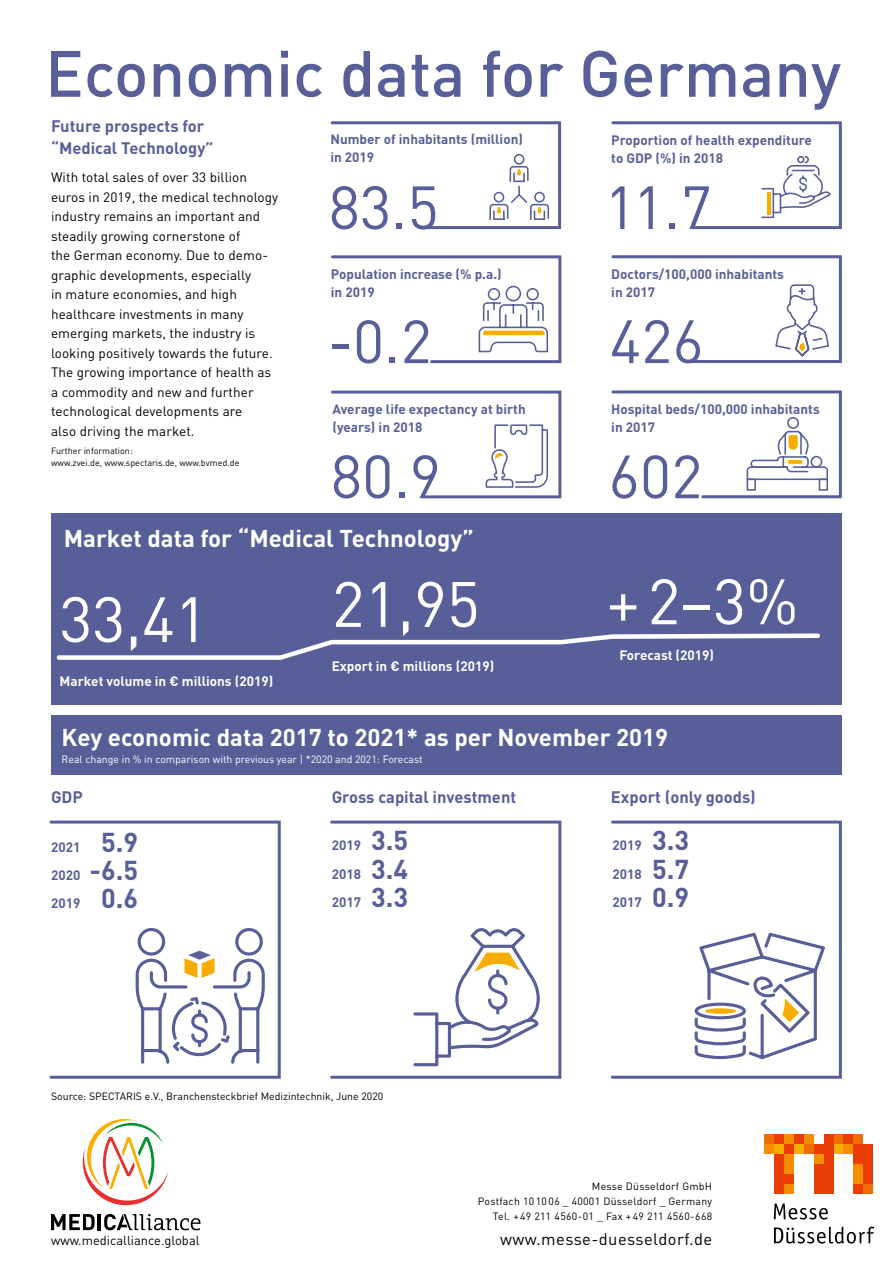
<style>
.page{position:relative;width:893px;height:1263px;background:#fff}
.page>*{position:absolute;margin:0;border:0;box-sizing:border-box;transform-origin:0 0}
.t1{font:500 64.35px "DIN Pro";color:#585f98}
.t2{font:63px "DIN Pro";color:#fff}
.t3{font:60px "DIN Pro";color:#585f98}
.t4{font:700 24px "DIN Pro";color:#fff}
.t5{font:700 16.5px/22.5px "DIN Pro";color:#585f98}
.t6{font:16.5px "DIN Pro";letter-spacing:.025em;color:#000}
.t7{font:13.5px/19.5px "DIN Pro";letter-spacing:.005em;color:#000}
.t8{font:700 13.5px/28px "DIN Pro";color:#585f98}
.t9{font:700 13.5px "DIN Pro";color:#fff}
.t10{font:12.9px "DIN Pro";color:#000}
.t11{font:10.5px/15.5px "DIN Pro";letter-spacing:.01em;color:#000;text-align:right}
.t12{font:10.5px "DIN Pro";color:#fff}
.t13{font:9px/12px "DIN Pro";color:#000}
.s1{font-size:27px}
</style>
<div class="page">
<div style="left:51px;top:513px;width:791px;height:192px;background:#585f98"></div>
<svg style="left:774px;top:1226px;width:100px;height:17px"></svg>
<svg style="left:774px;top:1203px;width:54px;height:16px"></svg>
<div style="left:764px;top:1144px;width:10px;height:10px;background:#f48e00"></div>
<div style="left:774px;top:1134px;width:10px;height:10px;background:#ea3c05"></div>
<div style="left:774px;top:1144px;width:10px;height:10px;background:#f9ac00"></div>
<div style="left:784px;top:1134px;width:10px;height:10px;background:#f48e00"></div>
<div style="left:784px;top:1144px;width:10px;height:10px;background:#ea3c05"></div>
<div style="left:794px;top:1134px;width:10px;height:10px;background:#ea3c05"></div>
<div style="left:794px;top:1144px;width:10px;height:10px;background:#f9ac00"></div>
<div style="left:804px;top:1134px;width:10px;height:10px;background:#f48e00"></div>
<div style="left:804px;top:1144px;width:10px;height:10px;background:#ef6e00"></div>
<div style="left:833px;top:1134px;width:10px;height:10px;background:#ef6e00"></div>
<div style="left:833px;top:1144px;width:10px;height:10px;background:#f9ac00"></div>
<div style="left:843px;top:1134px;width:10px;height:10px;background:#ea3c05"></div>
<div style="left:843px;top:1144px;width:10px;height:10px;background:#f48e00"></div>
<div style="left:853px;top:1134px;width:10px;height:10px;background:#ef6e00"></div>
<div style="left:853px;top:1144px;width:10px;height:20px;background:#ea3c05"></div>
<div style="left:863px;top:1144px;width:10px;height:40px;background:#ea3c05"></div>
<div style="left:774px;top:1154px;width:10px;height:39px;background:#ea3c05"></div>
<div style="left:784px;top:1154px;width:10px;height:20px;background:#f48e00"></div>
<div style="left:784px;top:1174px;width:10px;height:10px;background:#ea3c05"></div>
<div style="left:784px;top:1184px;width:10px;height:9px;background:#f48e00"></div>
<div style="left:853px;top:1164px;width:10px;height:20px;background:#f48e00"></div>
<div style="left:863px;top:1184px;width:10px;height:9px;background:#ef6e00"></div>
<div style="left:764px;top:1134px;width:10px;height:10px;background:#ef6e00"></div>
<div style="left:814px;top:1144px;width:10px;height:10px;background:#ea3c05"></div>
<div style="left:814px;top:1154px;width:10px;height:10px;background:#f48e00"></div>
<div style="left:814px;top:1164px;width:10px;height:29px;background:#ea3c05"></div>
<div style="left:824px;top:1134px;width:9px;height:59px;background:#ea3c05"></div>
<div style="left:853px;top:1184px;width:10px;height:9px;background:#ea3c05"></div>
<svg style="left:330px;top:820px;width:231px;height:259px"></svg>
<svg style="left:50px;top:820px;width:231px;height:259px"></svg>
<svg style="left:611px;top:820px;width:231px;height:259px"></svg>
<div style="left:51px;top:715px;width:791px;height:60px;background:#585f98"></div>
<svg style="left:57px;top:633px;width:763px;height:27px"></svg>
<svg style="left:611px;top:255px;width:231px;height:108px"></svg>
<svg style="left:695px;top:933px;width:130px;height:126px"></svg>
<div style="left:705px;top:1008px;width:31px;height:6px;background:#f9ac00;border-radius:50%"></div>
<svg style="left:611px;top:121px;width:231px;height:108px"></svg>
<hr style="left:767px;top:192px;width:3px;height:22px;background:#f9ac00">
<svg style="left:331px;top:255px;width:230px;height:108px"></svg>
<svg style="left:331px;top:391px;width:230px;height:107px"></svg>
<svg style="left:331px;top:121px;width:230px;height:108px"></svg>
<svg style="left:413px;top:928px;width:127px;height:138px"></svg>
<svg style="left:136px;top:928px;width:129px;height:136px"></svg>
<svg style="left:611px;top:390px;width:231px;height:108px"></svg>
<svg style="left:788px;top:460px;width:14px;height:4px"></svg>
<svg style="left:51px;top:1119px;width:149px;height:111px"></svg>
<h1 class="t1" style="left:45px;top:30px;width:797px">Economic data for Germany</h1>
<p class="t5" style="left:51px;top:114px;width:164px">Future prospects for “Medical Technology”</p>
<p class="t7" style="left:51px;top:167px;width:229px">With total sales of over 33 billion euros in 2019, the medical technology industry remains an important and steadily growing cornerstone of<br>the German economy. Due to demo&shy;graphic developments, especially<br>in mature economies, and high healthcare investments in many emerging markets, the industry is looking positively towards the future.<br>The growing importance of health as a commodity and new and further technological developments are<br>also driving the market.</p>
<p class="t13" style="left:51px;top:444px;width:190px">Further information:<br>www.zvei.de, www.spectaris.de, www.bvmed.de</p>
<p class="t8" style="left:330px;top:130px;width:194px;line-height:18px">Number of inhabitants (million) in 2019</p>
<h3 class="t3" style="left:329px;top:167px;width:112px">83.5</h3>
<p class="t8" style="left:331px;top:264px;width:172px;line-height:18px">Population increase (% p.a.) in 2019</p>
<h3 class="t3" style="left:327px;top:301px;width:106px">-0.2</h3>
<p class="t8" style="left:332px;top:399px;width:195px;line-height:18px">Average life expectancy at birth (years) in 2018</p>
<h3 class="t3" style="left:331px;top:436px;width:112px">80.9</h3>
<h3 class="t4" style="left:64px;top:522px;width:412px">Market data for “Medical Technology”</h3>
<h2 class="t2" style="left:60px;top:576px;width:150px">33,41</h2>
<p class="t9" style="left:60px;top:672px;width:215px">Market volume in € millions (2019)</p>
<h2 class="t2" style="left:332px;top:561px;width:150px">21,95</h2>
<p class="t9" style="left:332px;top:657px;width:164px">Export in € millions (2019)</p>
<p class="t8" style="left:611px;top:130px;width:202px;line-height:18px">Proportion of health expenditure to GDP (%) in 2018</p>
<h3 class="t3" style="left:605px;top:167px;width:109px">11.7</h3>
<p class="t8" style="left:611px;top:264px;width:174px;line-height:18px">Doctors/100,000 inhabitants in 2017</p>
<h3 class="t3" style="left:610px;top:301px;width:95px">426</h3>
<p class="t8" style="left:611px;top:399px;width:210px;line-height:18px">Hospital beds/100,000 inhabitants in 2017</p>
<h3 class="t3" style="left:608px;top:436px;width:95px">602</h3>
<h2 class="t2" style="left:607px;top:559px;width:193px">+ 2–3%</h2>
<p class="t9" style="left:619px;top:646px;width:96px">Forecast (2019)</p>
<h3 class="t4" style="left:62px;top:721px;width:608px">Key economic data 2017 to 2021* as per November 2019</h3>
<p class="t12" style="left:62px;top:752px;width:362px">Real change in % in comparison with previous year | *2020 and 2021: Forecast</p>
<p class="t5" style="left:51px;top:785px;width:33px">GDP</p>
<p class="t8" style="left:51px;top:833px;width:89px;text-align:justify">2021 <span class="s1">5.9<br></span>2020 <span class="s1">-6.5<br></span>2019 <span class="s1">0.6</span></p>
<p class="t5" style="left:332px;top:785px;width:186px">Gross capital investment</p>
<p class="t8" style="left:332px;top:831px;width:78px;text-align:justify">2019 <span class="s1">3.5<br></span>2018 <span class="s1">3.4<br></span>2017 <span class="s1">3.3</span></p>
<p class="t11" style="left:51px;top:1088px;width:334px">Source: SPECTARIS e.V., Branchensteckbrief Medizintechnik, June 2020</p>
<p class="t5" style="left:611px;top:785px;width:146px">Export (only goods)</p>
<p class="t8" style="left:613px;top:831px;width:78px;text-align:justify">2019 <span class="s1">3.3<br></span>2018 <span class="s1">5.7<br></span>2017 <span class="s1">0.9</span></p>
<p class="t10" style="left:51px;top:1231px;width:150px">www.medicalliance.global</p>
<p class="t11" style="left:478px;top:1177px;width:236px">Messe Düsseldorf GmbH<br>Postfach 10 10 06 _ 40001 Düsseldorf _ Germany<br>Tel. +49 211 4560-01 _ Fax +49 211 4560-668</p>
<p class="t6" style="left:500px;top:1227px;width:214px">www.messe-duesseldorf.de</p>
</div>
